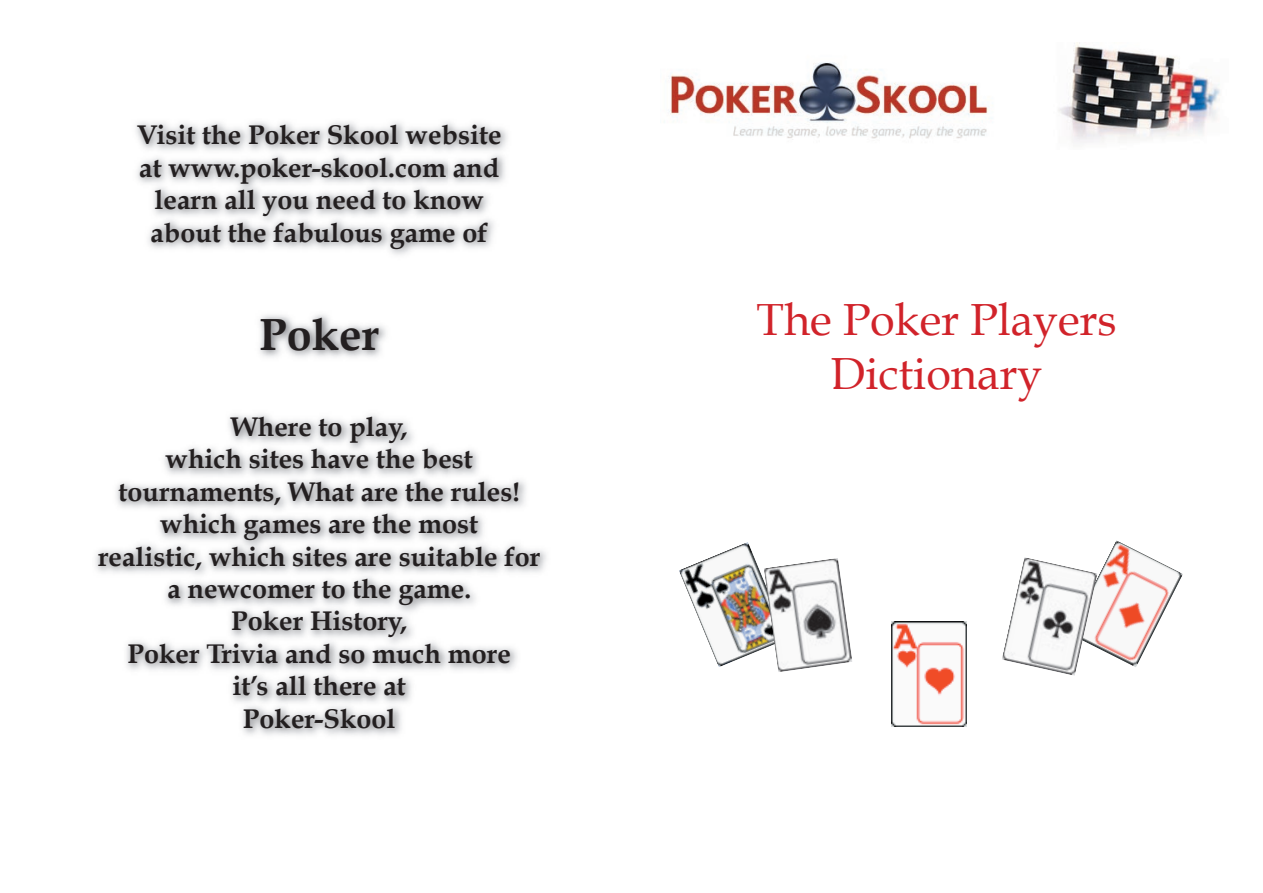
<style>
.page{position:relative;width:1263px;height:893px;background:#fff}
.page>*{position:absolute;margin:0;border:0;box-sizing:border-box;transform-origin:0 0}
.t1{font:45px/54px "Book Antiqua";color:#d1232a;text-align:center}
.t2{font:700 45px "Book Antiqua";color:#231f20}
.t3{font:700 27px/32.4px "Book Antiqua";color:#231f20;text-align:center}
</style>
<div class="page">
<img style="left:669px;top:43px;width:551px;height:100px">
<img style="left:679px;top:542px;width:85px;height:125px">
<img style="left:764px;top:558px;width:88px;height:114px">
<img style="left:892px;top:622px;width:75px;height:105px">
<img style="left:1097px;top:540px;width:86px;height:127px">
<img style="left:1002px;top:557px;width:95px;height:119px">
<img style="left:95px;top:122px;width:452px;height:613px">
<p class="t3" style="left:137px;top:119px;width:366px">Visit the Poker Skool website at www.poker-skool.com and learn all you need to know about the fabulous game of</p>
<h1 class="t2" style="left:259px;top:308px;width:122px">Poker</h1>
<p class="t3" style="left:98px;top:411px;width:444px">Where to play,<br>which sites have the best tournaments, What are the rules! which games are the most<br>realistic, which sites are suitable for a newcomer to the game.<br>Poker History,<br>Poker Trivia and so much more<br>it’s all there at<br>Poker-Skool</p>
<h1 class="t1" style="left:756px;top:292px;width:362px">The Poker Players<br>Dictionary</h1>
</div>
